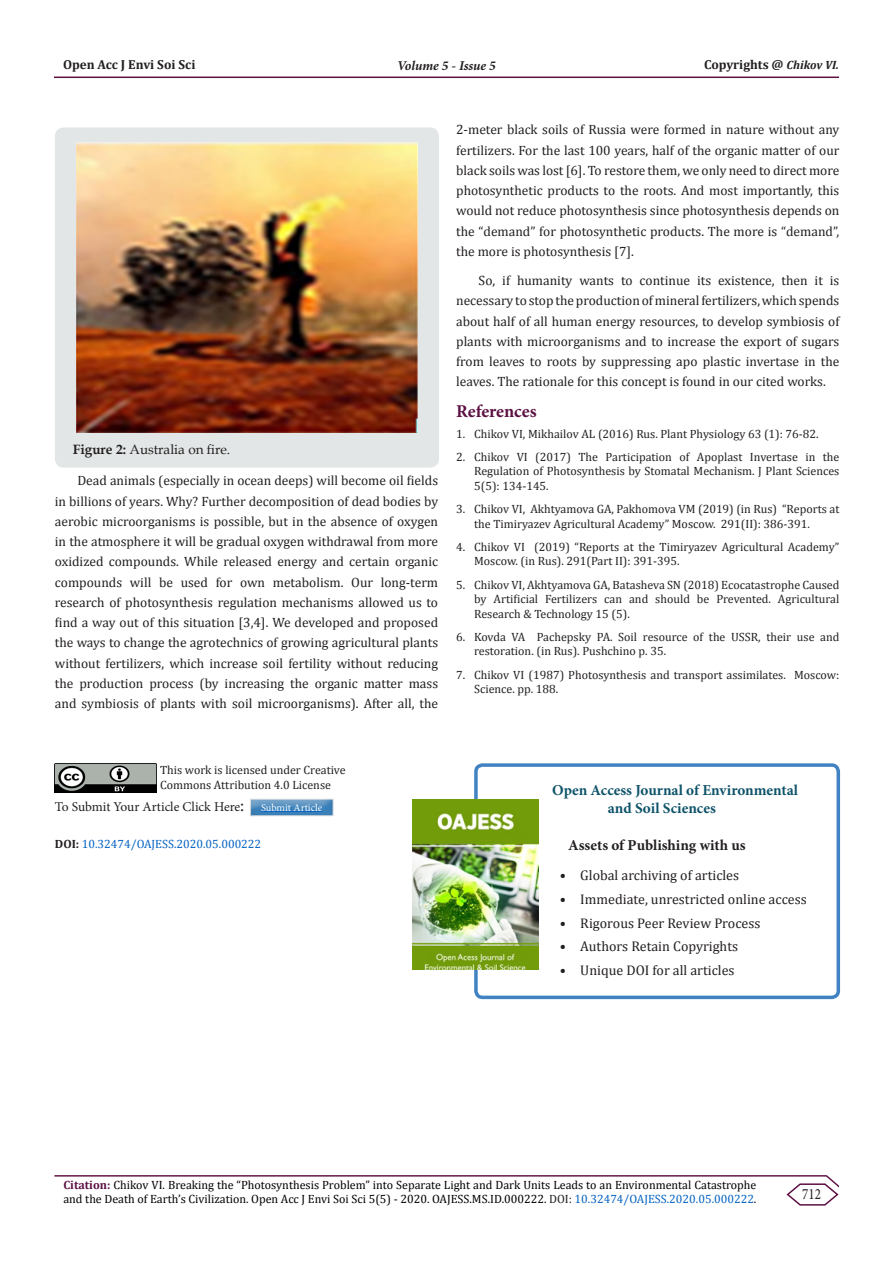
<style>
.page{position:relative;width:893px;height:1263px;background:#fff}
.page>*{position:absolute;margin:0;border:0;box-sizing:border-box;transform-origin:0 0}
.t1{font:700 18px "Minion Pro";letter-spacing:-.005em;color:#5c1043}
.t2{font:15.75px "Minion Pro";color:#231f20;scale:.83 1}
.t3{font:700 15.15px "Minion Pro";color:#0e536a}
.t4{font:700 15.15px "Minion Pro";color:#231f20}
.t5{font:13.95px "Cambria";color:#231f20}
.t6{font:13.5px/20.2px "Cambria";color:#231f20;text-align:justify}
.t7{font:13.5px "Minion Pro";letter-spacing:-.005em;color:#231f20}
.t8{font:13.5px "Book Antiqua";color:#231f20}
.t9{font:italic 700 13.5px "Minion Pro";letter-spacing:-.005em;color:#231f20}
.t10{font:700 13.05px "Cambria";color:#231f20}
.t11{font:12px/14.4px "Cambria";color:#231f20}
.t12{font:12px/14.4px "Cambria";color:#000}
.t13{font:12px "Cambria";color:#0563c1}
.t14{font:10.5px "Minion Pro";letter-spacing:-.005em;color:#fff}
.s1{font-style:italic;font-size:12px}
.s2{font-weight:700}
.s3{font-size:18px}
.s4{font-weight:700;color:#231f20}
.s5{font-weight:700;color:#5c1043}
.s6{color:#231f20}
.s7{color:#0563c1}
</style>
<div class="page">
<hr style="left:54px;top:1175px;width:773px;height:1px;background:#5c1043">
<hr style="left:54px;top:77px;width:785px;height:1px;background:#5c1043">
<svg style="left:785px;top:1175px;width:54px;height:31px"></svg>
<div style="left:55px;top:127px;width:384px;height:341px;background:#e3e6e6;border-radius:9px"></div>
<img style="left:77px;top:142px;width:340px;height:291px">
<img style="left:55px;top:763px;width:102px;height:29px">
<div style="left:248px;top:799px;width:85px;height:18px;background:#231f20;opacity:.19"></div>
<hr style="left:261px;top:811px;width:61px;height:1px;background:#0563c1">
<div style="left:474px;top:763px;width:366px;height:236px;border:4px solid #4182c2;border-radius:7px"></div>
<img style="left:413px;top:799px;width:126px;height:171px">
<p class="t10" style="left:63px;top:55px;width:134px">Open Acc J Envi Soi Sci</p>
<p class="t9" style="left:397px;top:56px;width:100px">Volume 5 - Issue 5</p>
<p class="t10" style="left:704px;top:55px;width:136px">Copyrights @ <span class="s1">Chikov VI.</span></p>
<p class="t8" style="left:73px;top:440px;width:159px"><span class="s2">Figure 2:</span> Australia on fire.</p>
<p class="t6" style="left:55px;top:471px;width:385px;text-indent:22px">Dead animals (especially in ocean deeps) will become oil fields in billions of years. Why? Further decomposition of dead bodies by aerobic microorganisms is possible, but in the absence of oxygen in the atmosphere it will be gradual oxygen withdrawal from more oxidized compounds. While released energy and certain organic compounds will be used for own metabolism. Our long-term research of photosynthesis regulation mechanisms allowed us to find a way out of this situation [3,4]. We developed and proposed the ways to change the agrotechnics of growing agricultural plants without fertilizers, which increase soil fertility without reducing the production process (by increasing the organic matter mass and symbiosis of plants with soil microorganisms). After all, the</p>
<p class="t6" style="left:456px;top:120px;width:385px">2-meter black soils of Russia were formed in nature without any fertilizers. For the last 100 years, half of the organic matter of our black soils was lost [6]. To restore them, we only need to direct more photosynthetic products to the roots. And most importantly, this would not reduce photosynthesis since photosynthesis depends on the “demand” for photosynthetic products. The more is “demand”, the more is photosynthesis [7].</p>
<p class="t6" style="left:456px;top:270px;width:385px;text-indent:22px">So, if humanity wants to continue its existence, then it is necessary to stop the production of mineral fertilizers, which spends about half of all human energy resources, to develop symbiosis of plants with microorganisms and to increase the export of sugars from leaves to roots by suppressing apo plastic invertase in the leaves. The rationale for this concept is found in our cited works.</p>
<p class="t1" style="left:456px;top:399px;width:82px">References</p>
<p class="t11" style="left:456px;top:426px;width:364px">1. Chikov VI, Mikhailov AL (2016) Rus. Plant Physiology 63 (1): 76-82.</p>
<p class="t11" style="left:474px;top:450px;width:367px;text-align:justify;text-indent:-18px">2. Chikov VI (2017) The Participation of Apoplast Invertase in the Regulation of Photosynthesis by Stomatal Mechanism. J Plant Sciences 5(5): 134-145.</p>
<p class="t11" style="left:474px;top:502px;width:367px;text-indent:-18px">3. Chikov VI, Akhtyamova GA, Pakhomova VM (2019) (in Rus) “Reports at the Timiryazev Agricultural Academy” Moscow. 291(II): 386-391.</p>
<p class="t11" style="left:474px;top:540px;width:367px;text-indent:-18px">4. Chikov VI (2019) “Reports at the Timiryazev Agricultural Academy”<br>Moscow. (in Rus). 291(Part II): 391-395.</p>
<p class="t11" style="left:474px;top:577px;width:367px;text-align:justify;text-indent:-18px">5. Chikov VI, Akhtyamova GA, Batasheva SN (2018) Ecocatastrophe Caused by Artificial Fertilizers can and should be Prevented. Agricultural Research &amp; Technology 15 (5).</p>
<p class="t11" style="left:474px;top:630px;width:367px;text-indent:-18px">6. Kovda VA Pachepsky PA. Soil resource of the USSR, their use and restoration. (in Rus). Pushchino p. 35.</p>
<p class="t11" style="left:474px;top:667px;width:367px;text-indent:-18px">7. Chikov VI (1987) Photosynthesis and transport assimilates. Moscow:<br>Science. pp. 188.</p>
<p class="t11" style="left:160px;top:763px;width:187px">This work is licensed under Creative</p>
<p class="t11" style="left:160px;top:777px;width:172px">Commons Attribution 4.0 License</p>
<p class="t7" style="left:55px;top:798px;width:191px">To Submit Your Article Click Here<span class="s3">:</span></p>
<p class="t14" style="left:261px;top:800px;width:63px">Submit Article</p>
<p class="t13" style="left:55px;top:836px;width:208px"><span class="s4">DOI:</span> 10.32474/OAJESS.2020.05.000222</p>
<p class="t3" style="left:552px;top:780px;width:248px">Open Access Journal of Environmental</p>
<p class="t3" style="left:608px;top:798px;width:109px">and Soil Sciences</p>
<p class="t4" style="left:568px;top:834px;width:179px">Assets of Publishing with us</p>
<p class="t5" style="left:560px;top:867px;width:181px">• Global archiving of articles</p>
<p class="t5" style="left:560px;top:891px;width:248px">• Immediate, unrestricted online access</p>
<p class="t5" style="left:560px;top:915px;width:202px">• Rigorous Peer Review Process</p>
<p class="t5" style="left:560px;top:938px;width:180px">• Authors Retain Copyrights</p>
<p class="t5" style="left:560px;top:962px;width:176px">• Unique DOI for all articles</p>
<p class="t12" style="left:63px;top:1177px;width:694px"><span class="s5">Citation:</span> Chikov VI. Breaking the “Photosynthesis Problem” into Separate Light and Dark Units Leads to an Environmental Catastrophe and the Death of Earth’s Civilization. Open Acc J Envi Soi Sci 5(5) - 2020. OAJESS.MS.ID.000222. <span class="s6">DOI:</span> <span class="s7">10.32474/OAJESS.2020.05.000222</span>.</p>
<p class="t2" style="left:802px;top:1184px;width:24px">712</p>
</div>
